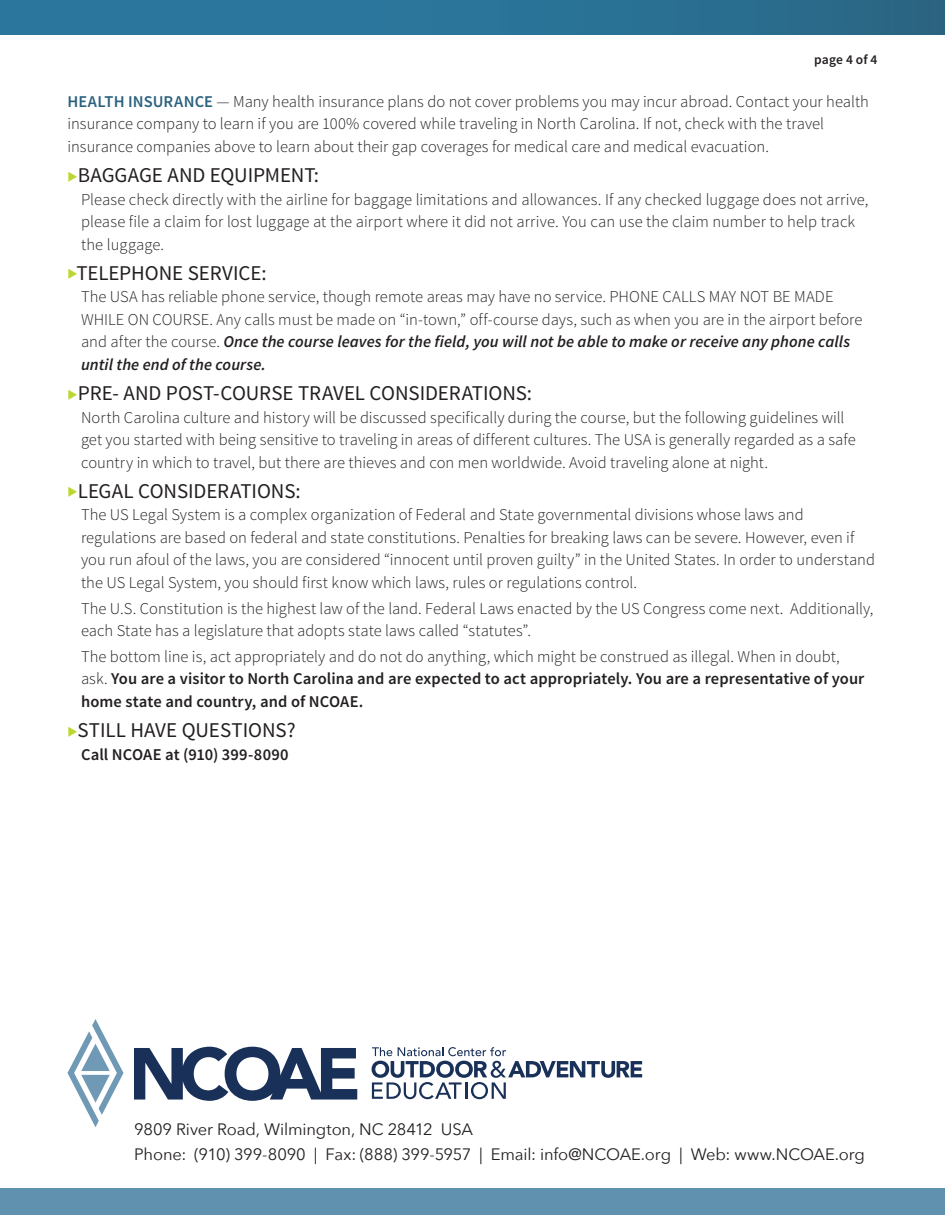
<style>
.page{position:relative;width:945px;height:1215px;background:#fff}
.page>*{position:absolute;margin:0;border:0;box-sizing:border-box;transform-origin:0 0}
.t1{font:21px "Source Sans Pro";letter-spacing:-.005em;color:#231f20}
.t2{font:300 16.5px/22.5px "Source Sans Pro";color:#231f20}
.t3{font:600 16.5px/22.5px "Source Sans Pro";letter-spacing:.005em;color:#231f20}
.t4{font:16.5px/24.9px "Avenir Next";letter-spacing:-.005em;color:#231f20}
.t5{font:600 13.5px "Source Sans Pro";letter-spacing:.01em;color:#231f20}
.s1{font-weight:600;color:#2b627f}
.s2{color:#bed630}
.s3{font-weight:600;font-style:italic}
.s4{font-weight:300}
</style>
<div class="page">
<div style="left:0;top:0;width:945px;height:34px;background:linear-gradient(to right,#2b7aa3,#2a6988)"></div>
<div style="left:0;top:1188px;width:945px;height:27px;background:#6091af"></div>
<svg style="left:372px;top:1047px;width:270px;height:52px"></svg>
<svg style="left:134px;top:1047px;width:223px;height:54px"></svg>
<svg style="left:68px;top:1019px;width:55px;height:108px"></svg>
<p class="t5" style="left:814px;top:51px;width:65px">page 4 of 4</p>
<p class="t2" style="left:68px;top:90px;width:803px"><span class="s1">HEALTH INSURANCE</span> — Many health insurance plans do not cover problems you may incur abroad. Contact your health insurance company to learn if you are 100% covered while traveling in North Carolina. If not, check with the travel insurance companies above to learn about their gap coverages for medical care and medical evacuation.</p>
<p class="t1" style="left:68px;top:162px;width:253px"><span class="s2">◆</span>BAGGAGE AND EQUIPMENT:</p>
<p class="t2" style="left:81px;top:188px;width:789px">Please check directly with the airline for baggage limitations and allowances. If any checked luggage does not arrive, please file a claim for lost luggage at the airport where it did not arrive. You can use the claim number to help track the luggage.</p>
<p class="t1" style="left:68px;top:260px;width:201px"><span class="s2">◆</span>TELEPHONE SERVICE:</p>
<p class="t2" style="left:81px;top:286px;width:783px">The USA has reliable phone service, though remote areas may have no service. PHONE CALLS MAY NOT BE MADE WHILE ON COURSE. Any calls must be made on “in-town,” off-course days, such as when you are in the airport before and after the course. <span class="s3">Once the course leaves for the field, you will not be able to make or receive any phone calls until the end of the course.</span></p>
<p class="t1" style="left:68px;top:380px;width:466px"><span class="s2">◆</span>PRE- AND POST-COURSE TRAVEL CONSIDERATIONS:</p>
<p class="t2" style="left:81px;top:406px;width:776px">North Carolina culture and history will be discussed specifically during the course, but the following guidelines will get you started with being sensitive to traveling in areas of different cultures. The USA is generally regarded as a safe country in which to travel, but there are thieves and con men worldwide. Avoid traveling alone at night.</p>
<p class="t1" style="left:68px;top:478px;width:235px"><span class="s2">◆</span>LEGAL CONSIDERATIONS:</p>
<p class="t2" style="left:81px;top:504px;width:796px">The US Legal System is a complex organization of Federal and State governmental divisions whose laws and regulations are based on federal and state constitutions. Penalties for breaking laws can be severe. However, even if you run afoul of the laws, you are considered “innocent until proven guilty” in the United States. In order to understand the US Legal System, you should first know which laws, rules or regulations control.</p>
<p class="t2" style="left:81px;top:597px;width:794px">The U.S. Constitution is the highest law of the land. Federal Laws enacted by the US Congress come next. Additionally, each State has a legislature that adopts state laws called “statutes”.</p>
<p class="t3" style="left:81px;top:646px;width:785px"><span class="s4">The bottom line is, act appropriately and do not do anything, which might be construed as illegal. When in doubt, ask.</span> You are a visitor to North Carolina and are expected to act appropriately. You are a representative of your home state and country, and of NCOAE.</p>
<p class="t1" style="left:68px;top:717px;width:230px"><span class="s2">◆</span>STILL HAVE QUESTIONS?</p>
<p class="t3" style="left:81px;top:743px;width:209px">Call NCOAE at (910) 399-8090</p>
<p class="t4" style="left:134px;top:1116px;width:732px">9809 River Road, Wilmington, NC 28412 USA<br>Phone: (910) 399-8090 | Fax: (888) 399-5957 | Email: info@NCOAE.org | Web: www.NCOAE.org</p>
</div>
